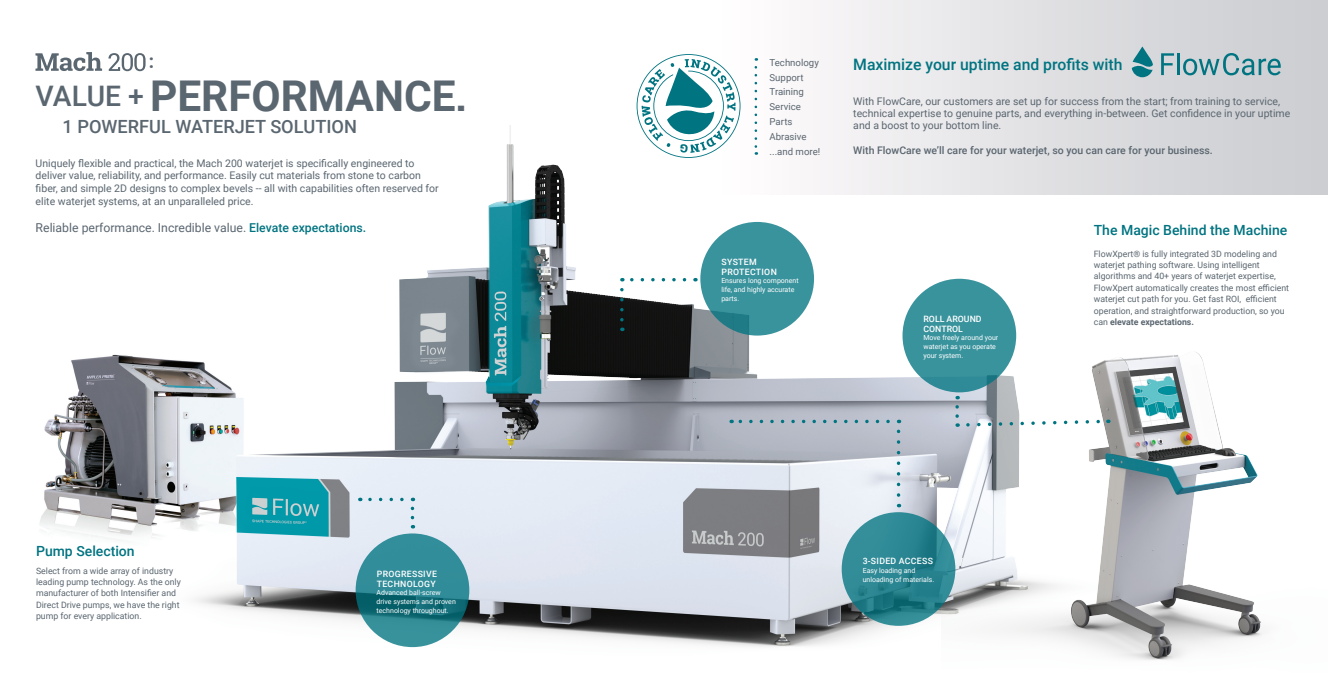
<style>
.page{position:relative;width:1328px;height:693px;background:#fff}
.page>*{position:absolute;margin:0;border:0;box-sizing:border-box;transform-origin:0 0}
.t1{font:700 42.44px "Roboto";color:#5a6670}
.t2{font:500 28.26px "Roboto";letter-spacing:-.005em;color:#5a6670}
.t3{font:700 18.9px "Roboto";color:#5a6670}
.t4{font:500 18.2px "Roboto";color:#5a6670}
.t5{font:500 15.75px "Roboto";color:#007481}
.t6{font:500 14px "Roboto";color:#007481}
.t7{font:12.25px "Roboto";color:#5a6670}
.t8{font:10.5px/12.6px "Roboto";color:#5a6670}
.t9{font:500 10.5px "Roboto";color:#5a6670}
.t10{font:9.62px "Roboto";color:#5a6670}
.t11{font:8.75px/11.4px "Roboto";color:#5a6670}
.t12{font:500 8.75px/9.6px "Roboto";letter-spacing:.035em;color:#fff}
.t13{font:500 8.75px/9.6px "Roboto";color:#fff}
.t14{font:7px/8.8px "Roboto";color:#fff}
.s1{font-family:"Roboto Slab"}
.s2{font-weight:500;color:#007481}
.s3{font-weight:700}
</style>
<div class="page">
<img style="left:40px;top:354px;width:96px;height:186px">
<img style="left:136px;top:126px;width:879px;height:522px">
<svg style="left:108px;top:53px;width:37px;height:18px"></svg>
<svg style="left:35px;top:52px;width:67px;height:19px"></svg>
<img style="left:941px;top:322px;width:323px;height:338px">
<svg style="left:841px;top:512px;width:114px;height:114px;background:#2c8591"></svg>
<svg style="left:355px;top:533px;width:114px;height:114px;background:#2b8590"></svg>
<div style="left:902px;top:279px;width:114px;height:113px;background:#39939d;border-radius:50%"></div>
<svg style="left:700px;top:222px;width:114px;height:114px;background:#39929c"></svg>
<svg style="left:622px;top:278px;width:62px;height:3px"></svg>
<svg style="left:620px;top:290px;width:3px;height:41px"></svg>
<svg style="left:955px;top:407px;width:3px;height:20px"></svg>
<svg style="left:964px;top:418px;width:144px;height:10px"></svg>
<svg style="left:411px;top:498px;width:3px;height:20px"></svg>
<svg style="left:360px;top:498px;width:42px;height:3px"></svg>
<svg style="left:896px;top:420px;width:4px;height:75px"></svg>
<svg style="left:731px;top:420px;width:157px;height:3px"></svg>
<div style="left:670px;top:0;width:657px;height:195px;background:linear-gradient(to right,#fff,#c9cbcf)"></div>
<svg style="left:754px;top:67px;width:3px;height:88px"></svg>
<svg style="left:1131px;top:46px;width:21px;height:31px"></svg>
<svg style="left:1161px;top:53px;width:13px;height:22px"></svg>
<hr style="left:1177px;top:53px;width:2px;height:22px;background:#007481">
<svg style="left:1183px;top:53px;width:97px;height:22px;background:#93b6bd"></svg>
<svg style="left:636px;top:54px;width:104px;height:104px"></svg>
<p class="t3" style="left:149px;top:48px;width:7px">:</p>
<p class="t2" style="left:36px;top:76px;width:110px">VALUE +</p>
<p class="t1" style="left:150px;top:66px;width:318px">PERFORMANCE<span class="s1">.</span></p>
<p class="t4" style="left:62px;top:114px;width:296px">1 POWERFUL WATERJET SOLUTION</p>
<p class="t8" style="left:36px;top:156px;width:405px">Uniquely flexible and practical, the Mach 200 waterjet is specifically engineered to deliver value, reliability, and performance. Easily cut materials from stone to carbon fiber, and simple 2D designs to complex bevels -- all with capabilities often reserved for elite waterjet systems, at an unparalleled price.</p>
<p class="t7" style="left:36px;top:219px;width:332px">Reliable performance. Incredible value. <span class="s2">Elevate expectations.</span></p>
<p class="t6" style="left:36px;top:541px;width:100px">Pump Selection</p>
<p class="t11" style="left:36px;top:565px;width:146px">Select from a wide array of industry leading pump technology. As the only manufacturer of both Intensifier and Direct Drive pumps, we have the right pump for every application.</p>
<p class="t12" style="left:377px;top:569px;width:62px">PROGRESSIVE<br>TECHNOLOGY</p>
<p class="t14" style="left:376px;top:588px;width:81px">Advanced ball-screw drive systems and proven technology throughout.</p>
<p class="t10" style="left:769px;top:55px;width:51px">Technology</p>
<p class="t10" style="left:769px;top:70px;width:35px">Support</p>
<p class="t10" style="left:769px;top:85px;width:36px">Training</p>
<p class="t10" style="left:769px;top:100px;width:33px">Service</p>
<p class="t10" style="left:769px;top:115px;width:24px">Parts</p>
<p class="t10" style="left:769px;top:130px;width:38px">Abrasive</p>
<p class="t10" style="left:769px;top:145px;width:52px">...and more!</p>
<p class="t12" style="left:721px;top:257px;width:57px">SYSTEM<br>PROTECTION</p>
<p class="t14" style="left:721px;top:276px;width:79px">Ensures long component life, and highly accurate parts.</p>
<p class="t5" style="left:853px;top:54px;width:271px">Maximize your uptime and profits with</p>
<p class="t8" style="left:853px;top:94px;width:438px;line-height:12.2px">With FlowCare, our customers are set up for success from the start; from training to service, technical expertise to genuine parts, and everything in-between. Get confidence in your uptime and a boost to your bottom line.</p>
<p class="t9" style="left:853px;top:143px;width:361px">With FlowCare we’ll care for your waterjet, so you can care for your business.</p>
<p class="t13" style="left:923px;top:314px;width:60px">ROLL AROUND<br>CONTROL</p>
<p class="t14" style="left:923px;top:333px;width:76px">Move freely around your waterjet as you operate your system.</p>
<p class="t6" style="left:1093px;top:220px;width:195px">The Magic Behind the Machine</p>
<p class="t11" style="left:1093px;top:248px;width:197px">FlowXpert® is fully integrated 3D modeling and waterjet pathing software. Using intelligent algorithms and 40+ years of waterjet expertise, FlowXpert automatically creates the most efficient waterjet cut path for you. Get fast ROI, efficient operation, and straightforward production, so you can <span class="s3">elevate expectations.</span></p>
<p class="t12" style="left:862px;top:556px;width:72px">3-SIDED ACCESS</p>
<p class="t14" style="left:862px;top:566px;width:73px">Easy loading and unloading of materials.</p>
</div>
